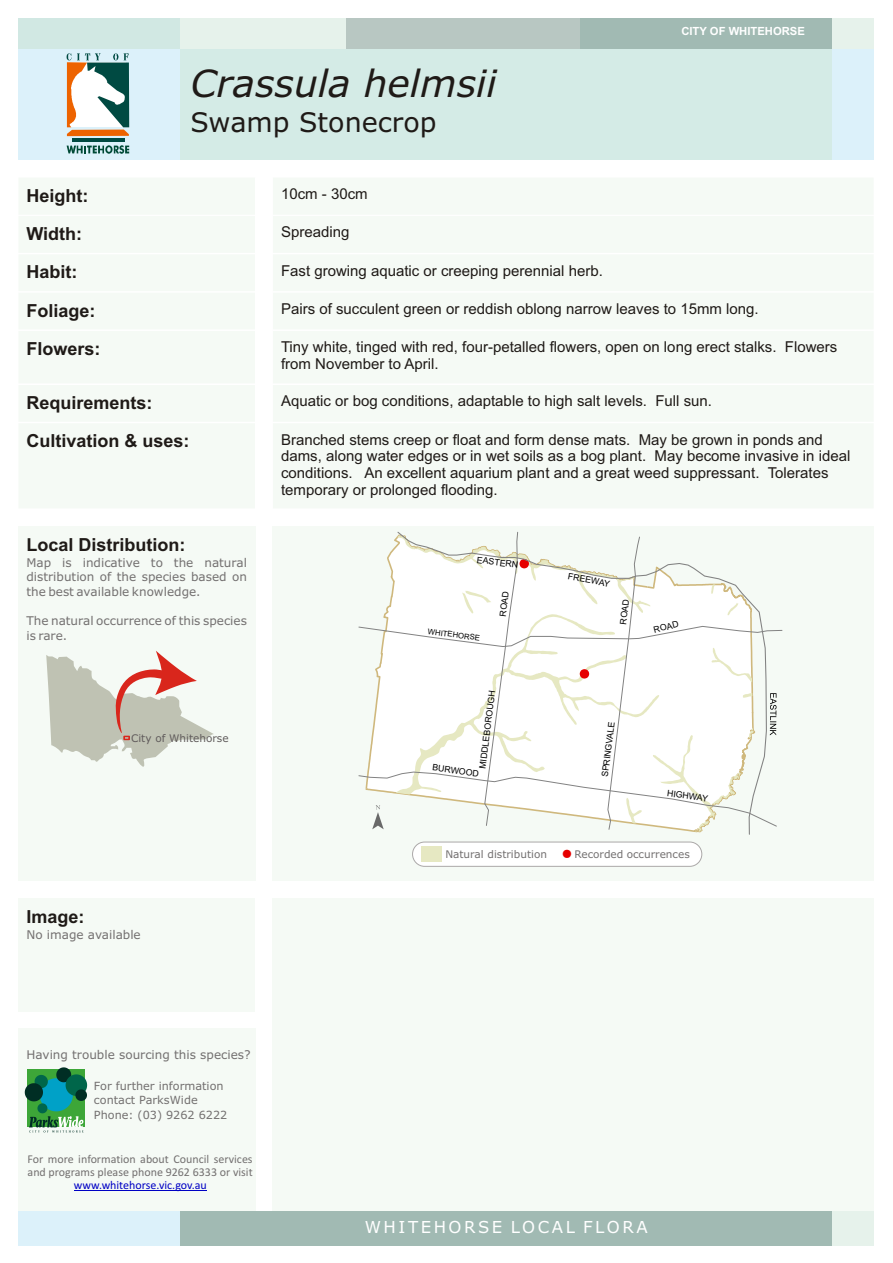
<style>
.page{position:relative;width:893px;height:1263px;background:#fff}
.page>*{position:absolute;margin:0;border:0;box-sizing:border-box;transform-origin:0 0}
.t1{font:italic 37.5px "Verdana";color:#1f1a17}
.t2{font:27px "Verdana";color:#1f1a17}
.t3{font:700 18px "Arial";color:#1f1a17}
.t4{font:16.5px "Verdana";letter-spacing:.155em;color:#fff}
.t5{font:15px/16.8px "Arial";color:#1f1a17}
.t6{font:12px/14.5px "Verdana";color:#737070;text-align:justify}
.t7{font:12px/13.2px "Calibri";color:#737070}
.t8{font:12px "Calibri";color:#0000c4}
.t9{font:11.25px/14.4px "Verdana";color:#737070}
.t10{font:700 11.25px "Arial";color:#fff}
.t11{font:10.5px "Verdana";color:#737070}
.t12{font:10.5px "Verdana";color:#615c5c}
.t13{font:8.85px "Arial";color:#000}
.t14{font:7.8px "Arial";color:#000}
.s1{font-family:"ESRI Default Marker";font-size:12.15px;color:#e60000}
</style>
<div class="page">
<div style="left:18px;top:18px;width:162px;height:32px;background:#d1e8e3"></div>
<div style="left:180px;top:18px;width:166px;height:32px;background:#e6f2eb"></div>
<div style="left:346px;top:18px;width:234px;height:32px;background:#b8c7c2"></div>
<div style="left:580px;top:18px;width:252px;height:32px;background:#a1bab3"></div>
<div style="left:832px;top:18px;width:42px;height:32px;background:#e6f2eb"></div>
<div style="left:18px;top:50px;width:162px;height:110px;background:#dcf1fa"></div>
<div style="left:180px;top:50px;width:652px;height:110px;background:#d4ebe6"></div>
<div style="left:832px;top:50px;width:42px;height:110px;background:#dcf1fa"></div>
<div style="left:18px;top:177px;width:237px;height:38px;background:#f5faf5"></div>
<div style="left:272px;top:177px;width:602px;height:38px;background:#f5faf5"></div>
<div style="left:18px;top:215px;width:237px;height:39px;background:#f5faf5"></div>
<div style="left:272px;top:215px;width:602px;height:39px;background:#f5faf5"></div>
<div style="left:18px;top:254px;width:237px;height:38px;background:#f5faf5"></div>
<div style="left:272px;top:254px;width:602px;height:38px;background:#f5faf5"></div>
<div style="left:18px;top:292px;width:237px;height:38px;background:#f5faf5"></div>
<div style="left:272px;top:292px;width:602px;height:38px;background:#f5faf5"></div>
<div style="left:18px;top:330px;width:237px;height:54px;background:#f5faf5"></div>
<div style="left:272px;top:330px;width:602px;height:54px;background:#f5faf5"></div>
<div style="left:18px;top:384px;width:237px;height:38px;background:#f5faf5"></div>
<div style="left:272px;top:384px;width:602px;height:38px;background:#f5faf5"></div>
<div style="left:18px;top:422px;width:237px;height:87px;background:#f5faf5"></div>
<div style="left:272px;top:422px;width:602px;height:87px;background:#f5faf5"></div>
<div style="left:18px;top:526px;width:237px;height:355px;background:#f5faf5"></div>
<div style="left:272px;top:526px;width:602px;height:355px;background:#f5faf5"></div>
<div style="left:18px;top:898px;width:237px;height:114px;background:#f5faf5"></div>
<div style="left:272px;top:898px;width:602px;height:313px;background:#f5faf5"></div>
<div style="left:18px;top:1029px;width:237px;height:182px;background:#f5faf5"></div>
<div style="left:18px;top:1211px;width:162px;height:34px;background:#dcf1fa"></div>
<div style="left:180px;top:1211px;width:652px;height:34px;background:#a1bab3"></div>
<div style="left:832px;top:1211px;width:42px;height:34px;background:#e6f2eb"></div>
<hr style="left:18px;top:177px;width:1px;height:333px;background:#fff">
<hr style="left:272px;top:177px;width:1px;height:333px;background:#fff">
<hr style="left:18px;top:508px;width:856px;height:2px;background:#fff">
<hr style="left:18px;top:422px;width:856px;height:1px;background:#fff">
<hr style="left:18px;top:383px;width:856px;height:2px;background:#fff">
<hr style="left:18px;top:329px;width:856px;height:2px;background:#fff">
<hr style="left:18px;top:291px;width:856px;height:2px;background:#fff">
<hr style="left:18px;top:253px;width:856px;height:1px;background:#fff">
<hr style="left:18px;top:215px;width:856px;height:1px;background:#fff">
<hr style="left:18px;top:177px;width:856px;height:1px;background:#fff">
<svg style="left:67px;top:145px;width:62px;height:9px"></svg>
<hr style="left:72px;top:138px;width:52px;height:3px;background:#004a42">
<svg style="left:67px;top:53px;width:62px;height:83px;background:#b2b19f"></svg>
<svg style="left:25px;top:1067px;width:62px;height:65px;background:#419773"></svg>
<hr style="left:74px;top:1190px;width:133px;height:1px;background:#0000c4">
<div style="left:412px;top:842px;width:290px;height:25px;background:#fff;border:1px solid #aba8a8;border-radius:12px"></div>
<div style="left:422px;top:847px;width:20px;height:15px;background:#e6e8c2"></div>
<svg style="left:46px;top:651px;width:168px;height:116px"></svg>
<svg style="left:358px;top:532px;width:425px;height:302px"></svg>
<h1 class="t1" style="left:190px;top:69px;width:308px">Crassula helmsii</h1>
<h2 class="t2" style="left:190px;top:112px;width:248px">Swamp Stonecrop</h2>
<p class="t10" style="left:681px;top:27px;width:125px">CITY OF WHITEHORSE</p>
<p class="t3" style="left:26px;top:189px;width:63px">Height:</p>
<p class="t5" style="left:281px;top:187px;width:88px">10cm - 30cm</p>
<p class="t3" style="left:26px;top:227px;width:57px">Width:</p>
<p class="t5" style="left:281px;top:225px;width:70px">Spreading</p>
<p class="t3" style="left:26px;top:265px;width:52px">Habit:</p>
<p class="t5" style="left:281px;top:263px;width:323px">Fast growing aquatic or creeping perennial herb.</p>
<p class="t3" style="left:26px;top:304px;width:71px">Foliage:</p>
<p class="t5" style="left:281px;top:302px;width:479px">Pairs of succulent green or reddish oblong narrow leaves to 15mm long.</p>
<p class="t3" style="left:26px;top:342px;width:76px">Flowers:</p>
<p class="t5" style="left:281px;top:340px;width:558px">Tiny white, tinged with red, four-petalled flowers, open on long erect stalks. Flowers from November to April.</p>
<p class="t3" style="left:26px;top:396px;width:128px">Requirements:</p>
<p class="t5" style="left:281px;top:394px;width:433px">Aquatic or bog conditions, adaptable to high salt levels. Full sun.</p>
<p class="t3" style="left:26px;top:434px;width:165px">Cultivation &amp; uses:</p>
<p class="t5" style="left:281px;top:432px;width:571px">Branched stems creep or float and form dense mats. May be grown in ponds and dams, along water edges or in wet soils as a bog plant. May become invasive in ideal conditions. An excellent aquarium plant and a great weed suppressant. Tolerates temporary or prolonged flooding.</p>
<p class="t3" style="left:26px;top:538px;width:161px">Local Distribution:</p>
<p class="t6" style="left:26px;top:556px;width:222px">Map is indicative to the natural distribution of the species based on the best available knowledge.</p>
<p class="t6" style="left:26px;top:614px;width:222px">The natural occurrence of this species is rare.</p>
<p class="t13" style="left:477px;top:556px;width:43px;rotate:7deg">EASTERN</p>
<p class="t13" style="left:569px;top:573px;width:44px;rotate:11deg">FREEWAY</p>
<p class="t13" style="left:499px;top:616px;width:27px;rotate:-83deg">ROAD</p>
<p class="t13" style="left:620px;top:624px;width:27px;rotate:-83deg">ROAD</p>
<p class="t13" style="left:653px;top:627px;width:27px;rotate:-14deg">ROAD</p>
<p class="t14" style="left:428px;top:628px;width:54px;rotate:7deg">WHITEHORSE</p>
<p class="t13" style="left:479px;top:768px;width:80px;rotate:-83deg">MIDDLEBOROUGH</p>
<p class="t12" style="left:131px;top:733px;width:99px">City of Whitehorse</p>
<p class="t13" style="left:601px;top:776px;width:57px;rotate:-83deg">SPRINGVALE</p>
<p class="t13" style="left:433px;top:764px;width:48px;rotate:7deg">BURWOOD</p>
<p class="t13" style="left:668px;top:790px;width:43px;rotate:7deg">HIGHWAY</p>
<p class="t3" style="left:26px;top:910px;width:60px">Image:</p>
<p class="t6" style="left:26px;top:929px;width:116px">No image available</p>
<p class="t6" style="left:26px;top:1048px;width:226px">Having trouble sourcing this species?</p>
<p class="t9" style="left:94px;top:1080px;width:135px">For further information contact ParksWide<br>Phone: (03) 9262 6222</p>
<p class="t7" style="left:28px;top:1154px;width:227px">For more information about Council services and programs please phone 9262 6333 or visit</p>
<p class="t8" style="left:74px;top:1180px;width:134px">www.whitehorse.vic.gov.au</p>
<p class="t11" style="left:445px;top:850px;width:103px">Natural distribution</p>
<p class="t11" style="left:563px;top:850px;width:129px"><span class="s1">!</span> Recorded occurrences</p>
<p class="t4" style="left:365px;top:1220px;width:284px">WHITEHORSE LOCAL FLORA</p>
</div>
